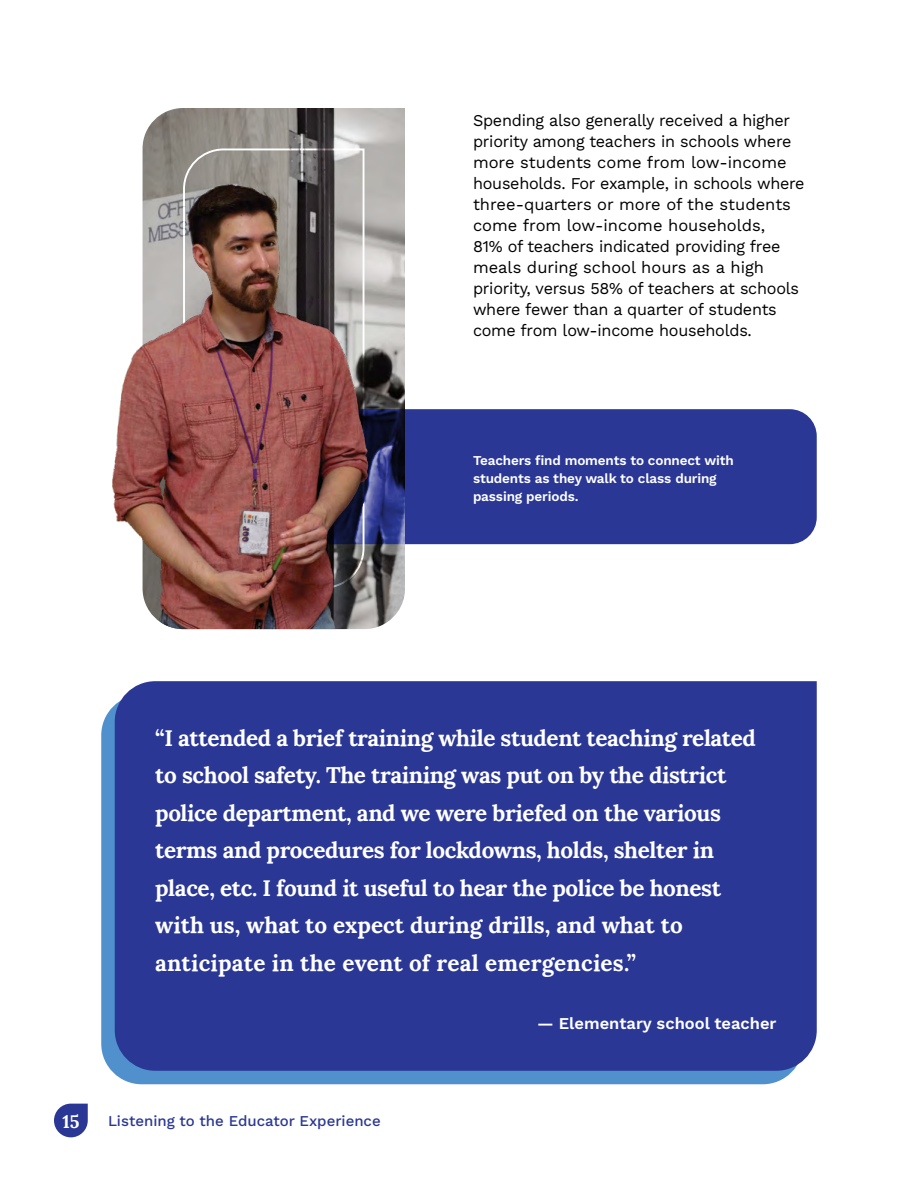
<style>
.page{position:relative;width:918px;height:1188px;background:#fff}
.page>*{position:absolute;margin:0;border:0;box-sizing:border-box;transform-origin:0 0}
.block-quote-white{font:700 22.5px/37.5px "Lora";letter-spacing:-.015em;color:#fff}
.t1{font:700 18px "Lora";color:#fff}
.body-text{font:16.5px/21px "Work Sans";letter-spacing:-.015em;color:#000}
.quote-text-author{font:600 16.5px "Work Sans";color:#fff}
.t2{font:500 15px "Work Sans";color:#2a3795}
.captions{font:600 13.5px/18px "Work Sans";letter-spacing:-.01em;color:#fff}
</style>
<div class="page">
<svg style="left:101px;top:707px;width:691px;height:377px;background:#5b98d0"></svg>
<div style="left:113px;top:681px;width:704px;height:391px;background:#2a3795"></div>
<img style="left:143px;top:578px;width:262px;height:51px">
<svg style="left:182px;top:578px;width:183px;height:12px;background:#7a4a3f"></svg>
<div style="left:405px;top:409px;width:412px;height:135px;background:#2a3795"></div>
<img style="left:112px;top:108px;width:293px;height:470px">
<svg style="left:54px;top:1104px;width:34px;height:33px"></svg>
<p class="body-text" style="left:473px;top:109px;width:333px">Spending also generally received a higher priority among teachers in schools where more students come from low-income households. For example, in schools where three-quarters or more of the students come from low-income households,<br>81% of teachers indicated providing free meals during school hours as a high priority, versus 58% of teachers at schools where fewer than a quarter of students come from low-income households.</p>
<p class="captions" style="left:473px;top:451px;width:262px">Teachers find moments to connect with students as they walk to class during passing periods.</p>
<p class="block-quote-white" style="left:155px;top:716px;width:602px">“I attended a brief training while student teaching related to school safety. The training was put on by the district police department, and we were briefed on the various terms and procedures for lockdowns, holds, shelter in place, etc. I found it useful to hear the police be honest with us, what to expect during drills, and what to anticipate in the event of real emergencies.”</p>
<p class="t1" style="left:62px;top:1106px;width:19px">15</p>
<p class="t2" style="left:108px;top:1109px;width:274px">Listening to the Educator Experience</p>
<p class="quote-text-author" style="left:537px;top:1011px;width:241px">— Elementary school teacher</p>
</div>
